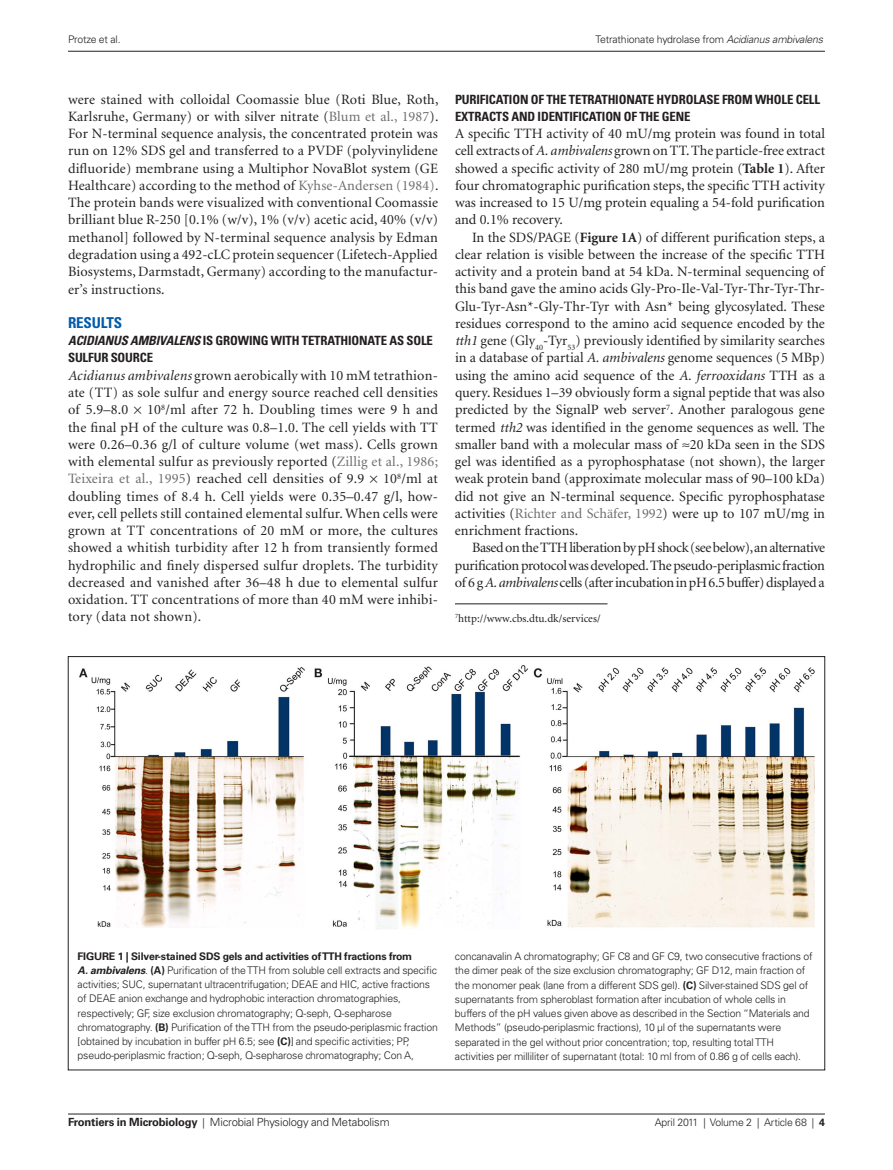
<style>
.page{position:relative;width:893px;height:1170px;background:#fff}
.page>*{position:absolute;margin:0;border:0;box-sizing:border-box;transform-origin:0 0}
.t1{font:700 condensed 15px "Univers";letter-spacing:-.01em;color:#015aaa}
.t2{font:14.25px/17.2px "Minion";letter-spacing:.01em;color:#231f20;text-align:justify}
.t3{font:700 condensed 12.75px/17.2px "Univers";letter-spacing:-.01em;color:#231f20}
.t4{font:300 11.25px "Univers";letter-spacing:-.015em;color:#231f20}
.t5{font:11.25px "Minion";color:#231f20}
.t6{font:300 10.5px/14.2px "Univers";letter-spacing:-.015em;color:#231f20}
.s1{font-style:italic}
.s2{color:#6c6d70}
.s3{font-weight:700}
.s4{font-weight:700;font-style:italic}
.s5{font-size:10.5px}
</style>
<div class="page">
<img style="left:79px;top:666px;width:735px;height:263px">
<hr style="left:455px;top:603px;width:152px;height:1px;background:#231f20">
<hr style="left:68px;top:51px;width:757px;height:1px;background:#231f20">
<hr style="left:68px;top:1113px;width:757px;height:1px;background:#231f20">
<p class="t6" style="left:68px;top:32px;width:54px">Protze et al.</p>
<p class="t6" style="left:596px;top:32px;width:229px">Tetrathionate hydrolase from <span class="s1">Acidianus ambivalens</span></p>
<p class="t2" style="left:68px;top:91px;width:372px">were stained with colloidal Coomassie blue (Roti Blue, Roth, Karlsruhe, Germany) or with silver nitrate (<span class="s2">Blum et al., 1987</span>).<br>For N-terminal sequence analysis, the concentrated protein was run on 12% SDS gel and transferred to a PVDF (polyvinylidene difluoride) membrane using a Multiphor NovaBlot system (GE Healthcare) according to the method of <span class="s2">Kyhse-Andersen (1984)</span>.<br>The protein bands were visualized with conventional Coomassie brilliant blue R-250 [0.1% (w/v), 1% (v/v) acetic acid, 40% (v/v) methanol] followed by N-terminal sequence analysis by Edman degradation using a 492-cLC protein sequencer (Lifetech-Applied Biosystems, Darmstadt, Germany) according to the manufactur&shy;er’s instructions.</p>
<p class="t1" style="left:68px;top:313px;width:55px">RESULTS</p>
<p class="t3" style="left:68px;top:332px;width:366px"><span class="s1">ACIDIANUS AMBIVALENS</span> IS GROWING WITH TETRATHIONATE AS SOLE<br>SULFUR SOURCE</p>
<p class="t2" style="left:68px;top:367px;width:371px"><span class="s1">Acidianus ambivalens</span> grown aerobically with 10 mM tetrathion&shy;ate (TT) as sole sulfur and energy source reached cell densities of 5.9–8.0</p>
<p class="t2" style="left:68px;top:401px;width:372px;text-indent:79px">10<sup>8</sup>/ml after 72 h. Doubling times were 9 h and the final pH of the culture was 0.8–1.0. The cell yields with TT were 0.26–0.36 g/l of culture volume (wet mass). Cells grown with elemental sulfur as previously reported (<span class="s2">Zillig et al., 1986; Teixeira et al., 1995</span>) reached cell densities of 9.9</p>
<p class="t2" style="left:68px;top:470px;width:371px;text-indent:315px">10<sup>8</sup>/ml at doubling times of 8.4 h. Cell yields were 0.35–0.47 g/l, how&shy;ever, cell pellets still contained elemental sulfur. When cells were grown at TT concentrations of 20 mM or more, the cultures showed a whitish turbidity after 12 h from transiently formed hydrophilic and finely dispersed sulfur droplets. The turbidity decreased and vanished after 36–48 h due to elemental sulfur oxidation. TT concentrations of more than 40 mM were inhibi&shy;tory (data not shown).</p>
<p class="t3" style="left:455px;top:90px;width:367px">PURIFICATION OF THE TETRATHIONATE HYDROLASE FROM WHOLE CELL<br>EXTRACTS AND IDENTIFICATION OF THE GENE</p>
<p class="t2" style="left:455px;top:125px;width:372px">A specific TTH activity of 40 mU/mg protein was found in total cell extracts of <span class="s1">A. ambivalens</span> grown on TT. The particle-free extract showed a specific activity of 280 mU/mg protein (<span class="s3">Table 1</span>). After four chromatographic purification steps, the specific TTH activity was increased to 15 U/mg protein equaling a 54-fold purification and 0.1% recovery.</p>
<p class="t2" style="left:455px;top:229px;width:371px;text-indent:17px">In the SDS/PAGE (<span class="s3">Figure 1A</span>) of different purification steps, a clear relation is visible between the increase of the specific TTH activity and a protein band at 54 kDa. N-terminal sequencing of this band gave the amino acids Gly-Pro-Ile-Val-Tyr-Thr-Tyr-Thr-Glu-Tyr-Asn*-Gly-Thr-Tyr with Asn* being glycosylated. These residues correspond to the amino acid sequence encoded by the <span class="s1">tth1</span> gene (Gly<sub>40</sub>-Tyr<sub>53</sub>) previously identified by similarity searches in a database of partial <span class="s1">A. ambivalens</span> genome sequences (5 MBp) using the amino acid sequence of the <span class="s1">A. ferrooxidans</span> TTH as a query. Residues 1–39 obviously form a signal peptide that was also predicted by the SignalP web server<sup>7</sup>. Another paralogous gene termed <span class="s1">tth2</span> was identified in the genome sequences as well. The smaller band with a molecular mass of ≈20 kDa seen in the SDS gel was identified as a pyrophosphatase (not shown), the larger weak protein band (approximate molecular mass of 90–100 kDa) did not give an N-terminal sequence. Specific pyrophosphatase activities (<span class="s2">Richter and Schäfer, 1992</span>) were up to 107 mU/mg in enrichment fractions.</p>
<p class="t2" style="left:455px;top:539px;width:372px;text-indent:17px">Based on the TTH liberation by pH shock (see below), an alternative purification protocol was developed. The pseudo-periplasmic fraction of 6g <span class="s1">A. ambivalens</span> cells (after incubation in pH 6.5 buffer) displayed a</p>
<p class="t5" style="left:455px;top:613px;width:147px"><sup>7</sup>http://www.cbs.dtu.dk/services/</p>
<p class="t6" style="left:78px;top:948px;width:362px"><span class="s3">Figure 1 | Silver-stained SDS gels and activities of TTH fractions from<br></span><span class="s4">A. ambivalens</span>. <span class="s3">(A)</span> Purification of the TTH from soluble cell extracts and specific activities; SUC, supernatant ultracentrifugation; DEAE and HIC, active fractions of DEAE anion exchange and hydrophobic interaction chromatographies, respectively; GF, size exclusion chromatography; Q-seph, Q-sepharose chromatography. <span class="s3">(B)</span> Purification of the TTH from the pseudo-periplasmic fraction [obtained by incubation in buffer pH 6.5; see <span class="s3">(C)</span>] and specific activities; PP, pseudo-periplasmic fraction; Q-seph, Q-sepharose chromatography; Con A,</p>
<p class="t6" style="left:455px;top:949px;width:359px">concanavalin A chromatography; GF C8 and GF C9, two consecutive fractions of the dimer peak of the size exclusion chromatography; GF D12, main fraction of the monomer peak (lane from a different SDS gel). <span class="s3">(C)</span> Silver-stained SDS gel of supernatants from spheroblast formation after incubation of whole cells in buffers of the pH values given above as described in the Section “Materials and Methods” (pseudo-periplasmic fractions), 10 μl of the supernatants were separated in the gel without prior concentration; top, resulting total TTH activities per milliliter of supernatant (total: 10 ml from of 0.86 g of cells each).</p>
<p class="t4" style="left:68px;top:1115px;width:323px"><span class="s3">Frontiers in Microbiology</span> <span class="s5">|</span> Microbial Physiology and Metabolism</p>
<p class="t6" style="left:655px;top:1115px;width:172px">April 2011 | Volume 2 | Article 68 | <span class="s3">4</span></p>
</div>
